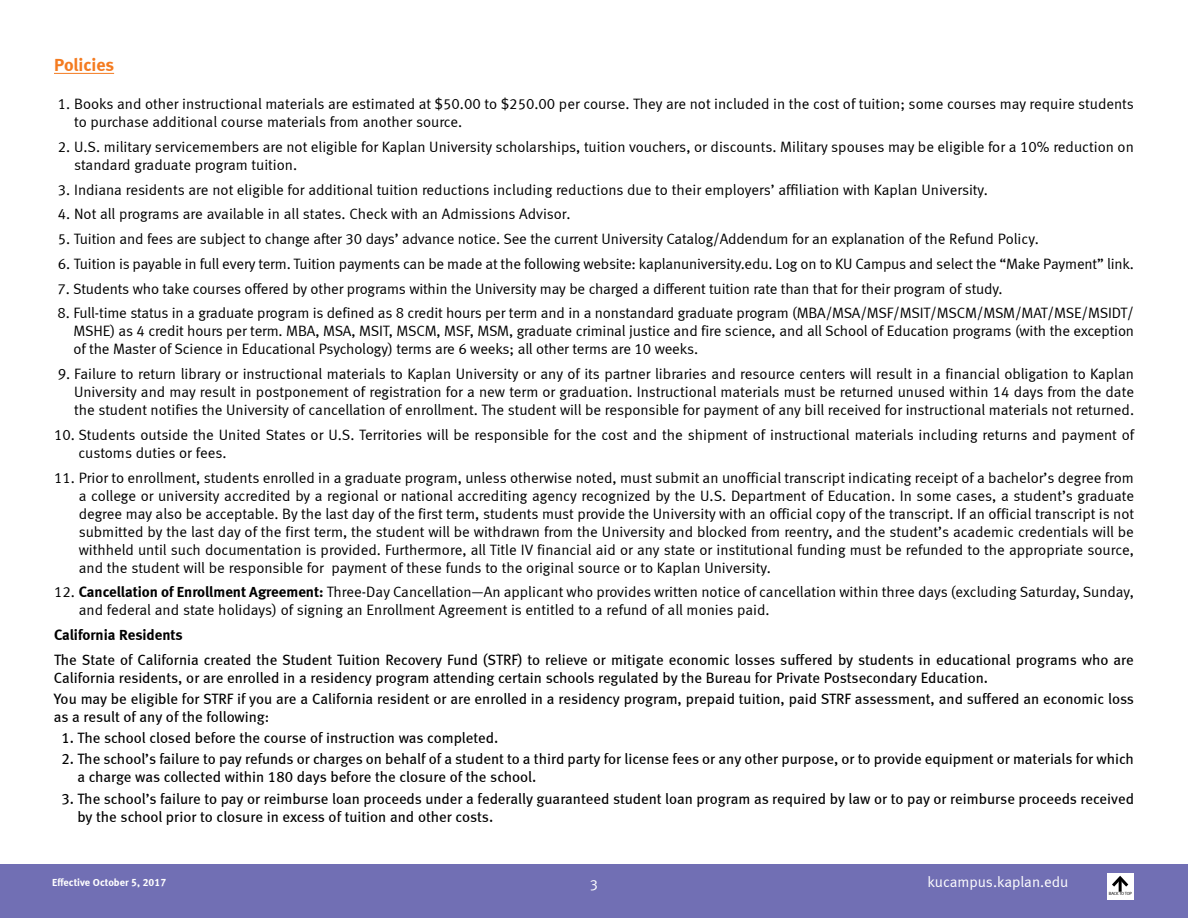
<style>
.page{position:relative;width:1188px;height:918px;background:#fff}
.page>*{position:absolute;margin:0;border:0;box-sizing:border-box;transform-origin:0 0}
.t1{font:18px "Meta Bold LF";letter-spacing:-.005em;color:#f47b20}
.t2{font:15px/18px "Meta Normal LF";letter-spacing:-.005em;color:#000}
.t3{font:15px/18px "Meta Book LF";color:#000}
.t4{font:15px "Meta Normal LF";letter-spacing:-.005em;color:#fff}
.t5{font:15px "Meta Bold LF";color:#000}
.t6{font:10.5px "Meta Bold LF";color:#fff}
.t7{font:4.5px "Meta Normal LF";letter-spacing:-.04em;color:#000}
.s1{font-family:"Meta Bold LF"}
</style>
<div class="page">
<div style="left:0;top:864px;width:1188px;height:54px;background:#716fb4"></div>
<hr style="left:54px;top:73px;width:60px;height:1px;background:#f47b20">
<div style="left:1107px;top:873px;width:27px;height:27px;background:#fff"></div>
<hr style="left:1119px;top:878px;width:3px;height:14px;background:#000">
<svg style="left:1112px;top:875px;width:17px;height:15px"></svg>
<p class="t1" style="left:54px;top:54px;width:62px">Policies</p>
<p class="t2" style="left:74px;top:95px;width:1061px;text-indent:-16px">1. Books and other instructional materials are estimated at $50.00 to $250.00 per course. They are not included in the cost of tuition; some courses may require students to purchase additional course materials from another source.</p>
<p class="t2" style="left:74px;top:137px;width:1061px;text-indent:-16px">2. U.S. military servicemembers are not eligible for Kaplan University scholarships, tuition vouchers, or discounts. Military spouses may be eligible for a 10% reduction on standard graduate program tuition.</p>
<p class="t2" style="left:58px;top:180px;width:932px">3. Indiana residents are not eligible for additional tuition reductions including reductions due to their employers’ affiliation with Kaplan University.</p>
<p class="t2" style="left:58px;top:205px;width:514px">4. Not all programs are available in all states. Check with an Admissions Advisor.</p>
<p class="t2" style="left:58px;top:230px;width:983px">5. Tuition and fees are subject to change after 30 days’ advance notice. See the current University Catalog/Addendum for an explanation of the Refund Policy.</p>
<p class="t2" style="left:58px;top:254px;width:1078px">6. Tuition is payable in full every term. Tuition payments can be made at the following website: kaplanuniversity.edu. Log on to KU Campus and select the “Make Payment” link.</p>
<p class="t2" style="left:58px;top:279px;width:946px">7. Students who take courses offered by other programs within the University may be charged a different tuition rate than that for their program of study.</p>
<p class="t2" style="left:74px;top:304px;width:1062px;text-align:justify;text-indent:-16px">8. Full-time status in a graduate program is defined as 8 credit hours per term and in a nonstandard graduate program (MBA/MSA/MSF/MSIT/MSCM/MSM/MAT/MSE/MSIDT/ MSHE) as 4 credit hours per term. MBA, MSA, MSIT, MSCM, MSF, MSM, graduate criminal justice and fire science, and all School of Education programs (with the exception of the Master of Science in Educational Psychology) terms are 6 weeks; all other terms are 10 weeks.</p>
<p class="t2" style="left:74px;top:365px;width:1062px;text-align:justify;text-indent:-16px">9. Failure to return library or instructional materials to Kaplan University or any of its partner libraries and resource centers will result in a financial obligation to Kaplan University and may result in postponement of registration for a new term or graduation. Instructional materials must be returned unused within 14 days from the date the student notifies the University of cancellation of enrollment. The student will be responsible for payment of any bill received for instructional materials not returned.</p>
<p class="t2" style="left:78px;top:425px;width:1057px;text-indent:-24px">10. Students outside the United States or U.S. Territories will be responsible for the cost and the shipment of instructional materials including returns and payment of customs duties or fees.</p>
<p class="t2" style="left:79px;top:468px;width:1057px;text-align:justify;text-indent:-25px">11. Prior to enrollment, students enrolled in a graduate program, unless otherwise noted, must submit an unofficial transcript indicating receipt of a bachelor’s degree from a college or university accredited by a regional or national accrediting agency recognized by the U.S. Department of Education. In some cases, a student’s graduate degree may also be acceptable. By the last day of the first term, students must provide the University with an official copy of the transcript. If an official transcript is not submitted by the last day of the first term, the student will be withdrawn from the University and blocked from reentry, and the student’s academic credentials will be withheld until such documentation is provided. Furthermore, all Title IV financial aid or any state or institutional funding must be refunded to the appropriate source, and the student will be responsible for payment of these funds to the original source or to Kaplan University.</p>
<p class="t2" style="left:79px;top:583px;width:1057px;text-indent:-25px">12. <span class="s1">Cancellation of Enrollment Agreement:</span> Three-Day Cancellation—An applicant who provides written notice of cancellation within three days (excluding Saturday, Sunday, and federal and state holidays) of signing an Enrollment Agreement is entitled to a refund of all monies paid.</p>
<p class="t5" style="left:54px;top:626px;width:130px">California Residents</p>
<p class="t3" style="left:54px;top:650px;width:1081px">The State of California created the Student Tuition Recovery Fund (STRF) to relieve or mitigate economic losses suffered by students in educational programs who are<br>California residents, or are enrolled in a residency program attending certain schools regulated by the Bureau for Private Postsecondary Education.</p>
<p class="t3" style="left:54px;top:690px;width:1082px">You may be eligible for STRF if you are a California resident or are enrolled in a residency program, prepaid tuition, paid STRF assessment, and suffered an economic loss as a result of any of the following:</p>
<p class="t3" style="left:61px;top:728px;width:438px">1. The school closed before the course of instruction was completed.</p>
<p class="t3" style="left:77px;top:750px;width:1058px;text-indent:-16px">2. The school’s failure to pay refunds or charges on behalf of a student to a third party for license fees or any other purpose, or to provide equipment or materials for which a charge was collected within 180 days before the closure of the school.</p>
<p class="t3" style="left:77px;top:789px;width:1058px;text-indent:-16px">3. The school’s failure to pay or reimburse loan proceeds under a federally guaranteed student loan program as required by law or to pay or reimburse proceeds received by the school prior to closure in excess of tuition and other costs.</p>
<p class="t6" style="left:52px;top:876px;width:116px">Effective October 5, 2017</p>
<p class="t4" style="left:927px;top:873px;width:143px">kucampus.kaplan.edu</p>
<p class="t4" style="left:590px;top:876px;width:10px">3</p>
<p class="t7" style="left:1109px;top:891px;width:25px">BACK TO TOP</p>
</div>
